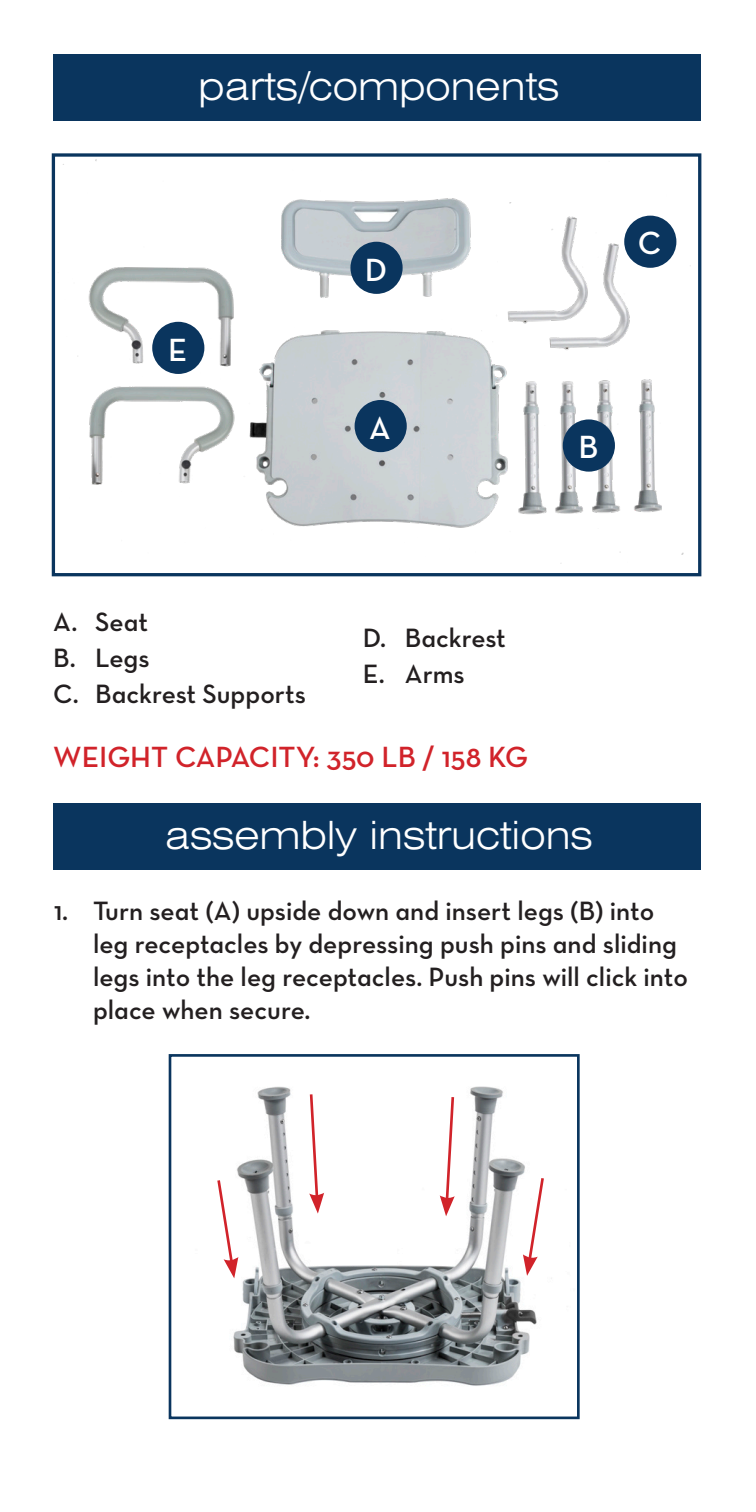
<style>
.page{position:relative;width:756px;height:1512px;background:#fff}
.page>*{position:absolute;margin:0;border:0;box-sizing:border-box;transform-origin:0 0}
.t1{font:300 expanded 39px "Swiss 721 BT";color:#fff}
.t2{font:32.7px "Neutraface Text Demi Alt";color:#fff}
.t3{font:29.7px "Neutraface Text Demi Alt";color:#d1232a}
.t4{font:27px/33px "Neutraface Text Demi Alt";color:#231f20}
</style>
<div class="page">
<div style="left:53px;top:54px;width:648px;height:66px;background:#0a355e"></div>
<div style="left:53px;top:803px;width:648px;height:67px;background:#0a355e"></div>
<img style="left:63px;top:159px;width:628px;height:405px">
<div style="left:52px;top:153px;width:649px;height:423px;border:3px solid #0a355e"></div>
<div style="left:355px;top:400px;width:52px;height:52px;background:#0a355e;border-radius:50%"></div>
<div style="left:563px;top:419px;width:52px;height:53px;background:#0a355e;border-radius:50%"></div>
<div style="left:624px;top:216px;width:52px;height:52px;background:#0a355e;border-radius:50%"></div>
<div style="left:350px;top:242px;width:53px;height:52px;background:#0a355e;border-radius:50%"></div>
<div style="left:152px;top:322px;width:52px;height:52px;background:#0a355e;border-radius:50%"></div>
<img style="left:233px;top:1086px;width:319px;height:300px">
<div style="left:169px;top:1054px;width:411px;height:365px;border:3px solid #0a355e"></div>
<svg style="left:308px;top:1092px;width:16px;height:122px"></svg>
<svg style="left:217px;top:1177px;width:21px;height:101px"></svg>
<svg style="left:440px;top:1094px;width:16px;height:122px"></svg>
<svg style="left:523px;top:1175px;width:23px;height:101px"></svg>
<p class="t1" style="left:198px;top:63px;width:363px">parts/components</p>
<p class="t2" style="left:168px;top:329px;width:21px">E</p>
<p class="t2" style="left:365px;top:249px;width:24px">D</p>
<p class="t2" style="left:369px;top:407px;width:23px">A</p>
<p class="t2" style="left:638px;top:223px;width:25px">C</p>
<p class="t2" style="left:578px;top:427px;width:21px">B</p>
<p class="t4" style="left:53px;top:605px;width:97px">A. Seat</p>
<p class="t4" style="left:53px;top:641px;width:98px">B. Legs</p>
<p class="t4" style="left:53px;top:677px;width:254px">C. Backrest Supports</p>
<p class="t4" style="left:363px;top:621px;width:145px">D. Backrest</p>
<p class="t4" style="left:363px;top:657px;width:103px">E. Arms</p>
<p class="t3" style="left:53px;top:738px;width:477px">WEIGHT CAPACITY: 350 LB / 158 KG</p>
<p class="t1" style="left:165px;top:812px;width:429px">assembly instructions</p>
<p class="t4" style="left:93px;top:894px;width:596px;text-indent:-39px">1. Turn seat (A) upside down and insert legs (B) into leg receptacles by depressing push pins and sliding legs into the leg receptacles. Push pins will click into place when secure.</p>
</div>
